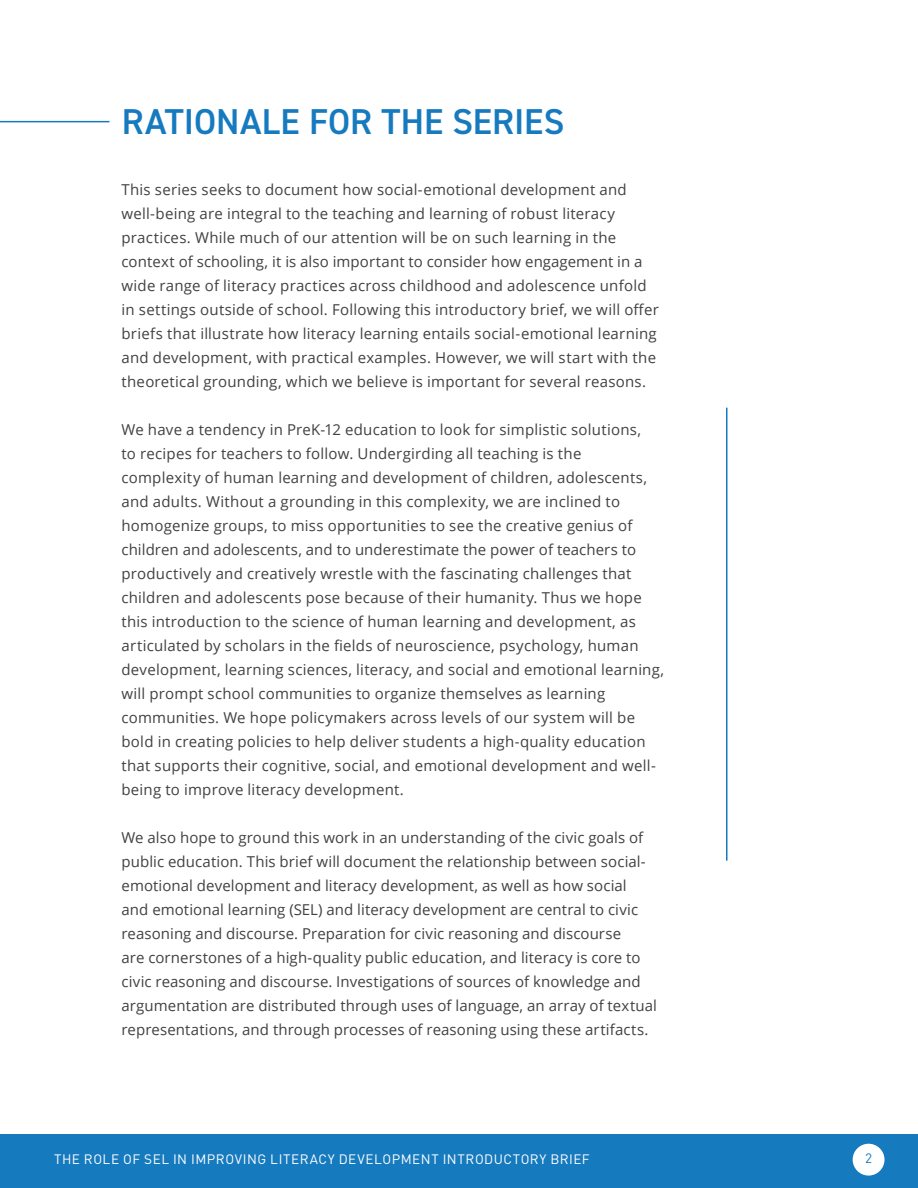
<style>
.page{position:relative;width:918px;height:1188px;background:#fff}
.page>*{position:absolute;margin:0;border:0;box-sizing:border-box;transform-origin:0 0}
.t1{font:600 36px "DIN2014";color:#167abf}
.t2{font:15px/24px "Open Sans";letter-spacing:.015em;color:#414042}
.t3{font:13.5px "DIN";letter-spacing:.04em;color:#fff}
.t4{font:13.5px "DIN";color:#167abf}
</style>
<div class="page">
<div style="left:0;top:1134px;width:918px;height:54px;background:#167abf"></div>
<div style="left:853px;top:1144px;width:32px;height:32px;background:#fff;border-radius:50%"></div>
<hr style="left:0;top:121px;width:110px;height:1px;background:#167abf">
<hr style="left:726px;top:408px;width:2px;height:453px;background:#167abf">
<h1 class="t1" style="left:122px;top:98px;width:444px">RATIONALE FOR THE SERIES</h1>
<p class="t2" style="left:122px;top:178px;width:539px">This series seeks to document how social-emotional development and well-being are integral to the teaching and learning of robust literacy practices. While much of our attention will be on such learning in the context of schooling, it is also important to consider how engagement in a wide range of literacy practices across childhood and adolescence unfold in settings outside of school. Following this introductory brief, we will offer briefs that illustrate how literacy learning entails social-emotional learning and development, with practical examples. However, we will start with the theoretical grounding, which we believe is important for several reasons.</p>
<p class="t2" style="left:122px;top:418px;width:544px">We have a tendency in PreK-12 education to look for simplistic solutions,<br>to recipes for teachers to follow. Undergirding all teaching is the complexity of human learning and development of children, adolescents, and adults. Without a grounding in this complexity, we are inclined to homogenize groups, to miss opportunities to see the creative genius of children and adolescents, and to underestimate the power of teachers to productively and creatively wrestle with the fascinating challenges that children and adolescents pose because of their humanity. Thus we hope this introduction to the science of human learning and development, as articulated by scholars in the fields of neuroscience, psychology, human development, learning sciences, literacy, and social and emotional learning, will prompt school communities to organize themselves as learning communities. We hope policymakers across levels of our system will be bold in creating policies to help deliver students a high-quality education that supports their cognitive, social, and emotional development and well&shy;being to improve literacy development.</p>
<p class="t2" style="left:122px;top:826px;width:537px">We also hope to ground this work in an understanding of the civic goals of public education. This brief will document the relationship between social&shy;emotional development and literacy development, as well as how social and emotional learning (SEL) and literacy development are central to civic reasoning and discourse. Preparation for civic reasoning and discourse<br>are cornerstones of a high-quality public education, and literacy is core to civic reasoning and discourse. Investigations of sources of knowledge and argumentation are distributed through uses of language, an array of textual representations, and through processes of reasoning using these artifacts.</p>
<p class="t3" style="left:54px;top:1151px;width:537px">THE ROLE OF SEL IN IMPROVING LITERACY DEVELOPMENT INTRODUCTORY BRIEF</p>
<p class="t4" style="left:865px;top:1150px;width:9px">2</p>
</div>
